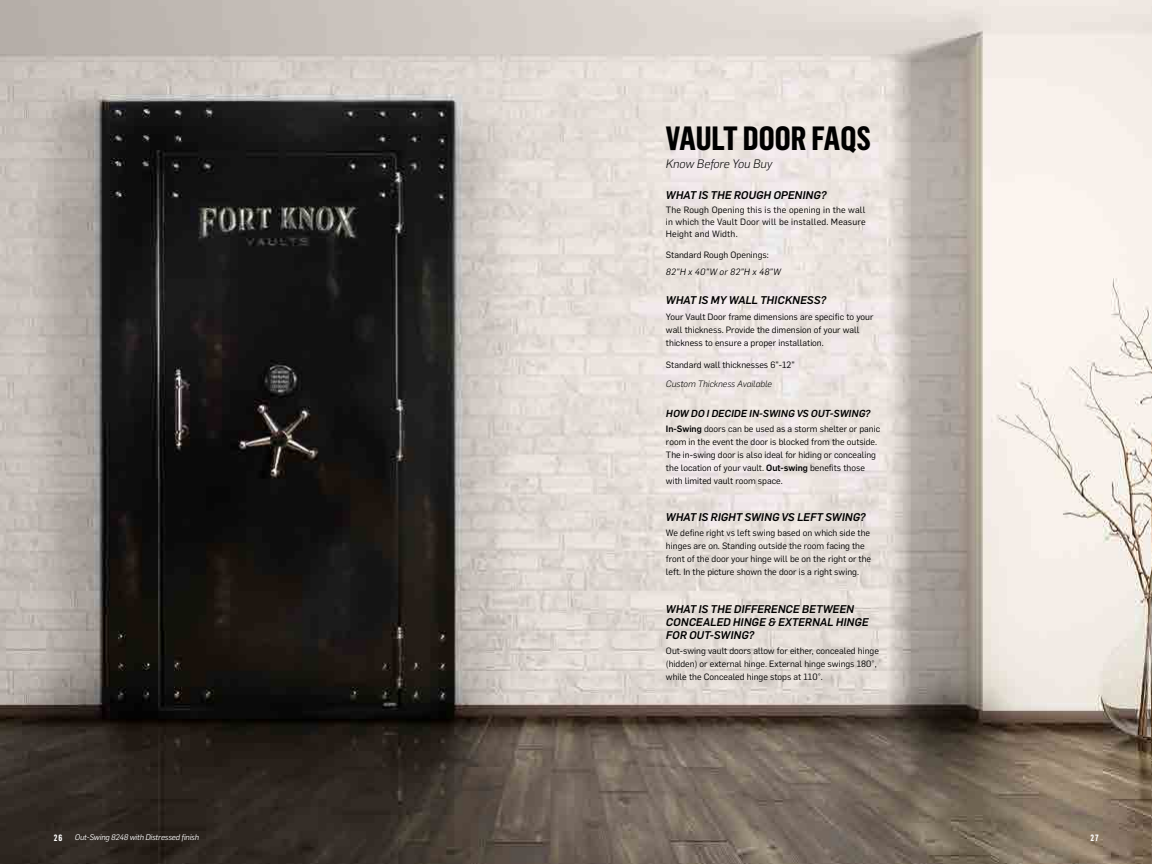
<style>
.page{position:relative;width:1152px;height:864px;background:#fff}
.page>*{position:absolute;margin:0;border:0;box-sizing:border-box;transform-origin:0 0}
.t1{font:700 33px "Flama Condensed";color:#000}
.t2{font:italic 300 12px "Flama";letter-spacing:-.01em;color:#000}
.t3{font:italic 500 11px/13.2px "Flama";color:#000}
.t4{font:italic 500 10px "Flama";letter-spacing:.005em;color:#000}
.t5{font:9px/13px "Flama";color:#000}
.t6{font:italic 300 9px "Flama";color:#000}
.t7{font:italic 9px "Flama";letter-spacing:.025em;color:#000}
.t8{font:700 9px "Flama Condensed";color:#fff}
.t9{font:italic 8px "Flama";letter-spacing:-.02em;color:#fff}
.s1{font-weight:500}
</style>
<div class="page">
<img style="left:0;top:0;width:1152px;height:864px">
<h1 class="t1" style="left:666px;top:117px;width:207px">VAULT DOOR FAQS</h1>
<h2 class="t2" style="left:666px;top:156px;width:108px">Know Before You Buy</h2>
<p class="t3" style="left:666px;top:188px;width:162px">WHAT IS THE ROUGH OPENING?</p>
<p class="t5" style="left:666px;top:203px;width:201px;line-height:12px;text-align:justify">The Rough Opening this is the opening in the wall in which the Vault Door will be installed. Measure Height and Width.</p>
<p class="t5" style="left:666px;top:248px;width:104px">Standard Rough Openings:</p>
<p class="t7" style="left:666px;top:266px;width:117px">82”H x 40”W or 82”H x 48”W</p>
<p class="t3" style="left:666px;top:293px;width:162px">WHAT IS MY WALL THICKNESS?</p>
<p class="t5" style="left:666px;top:309px;width:209px">Your Vault Door frame dimensions are specific to your wall thickness. Provide the dimension of your wall thickness to ensure a proper installation.</p>
<p class="t5" style="left:666px;top:357px;width:130px">Standard wall thicknesses 6”-12”</p>
<p class="t6" style="left:666px;top:378px;width:108px">Custom Thickness Available</p>
<p class="t4" style="left:666px;top:406px;width:206px">HOW DO I DECIDE IN-SWING VS OUT-SWING?</p>
<p class="t5" style="left:666px;top:422px;width:216px"><span class="s1">In-Swing</span> doors can be used as a storm shelter or panic room in the event the door is blocked from the outside.<br>The in-swing door is also ideal for hiding or concealing the location of your vault. <span class="s1">Out-swing</span> benefits those with limited vault room space.</p>
<p class="t3" style="left:666px;top:510px;width:201px">WHAT IS RIGHT SWING VS LEFT SWING?</p>
<p class="t5" style="left:666px;top:526px;width:207px">We define right vs left swing based on which side the hinges are on. Standing outside the room facing the front of the door your hinge will be on the right or the left. In the picture shown the door is a right swing.</p>
<p class="t3" style="left:666px;top:601px;width:204px">WHAT IS THE DIFFERENCE BETWEEN<br>CONCEALED HINGE &amp; EXTERNAL HINGE<br>FOR OUT-SWING?</p>
<p class="t5" style="left:666px;top:644px;width:215px">Out-swing vault doors allow for either, concealed hinge (hidden) or external hinge. External hinge swings 180°, while the Concealed hinge stops at 110°.</p>
<p class="t8" style="left:54px;top:832px;width:10px">26</p>
<p class="t8" style="left:1090px;top:832px;width:10px">27</p>
<p class="t9" style="left:75px;top:832px;width:126px">Out-Swing 8248 with Distressed finish</p>
</div>
